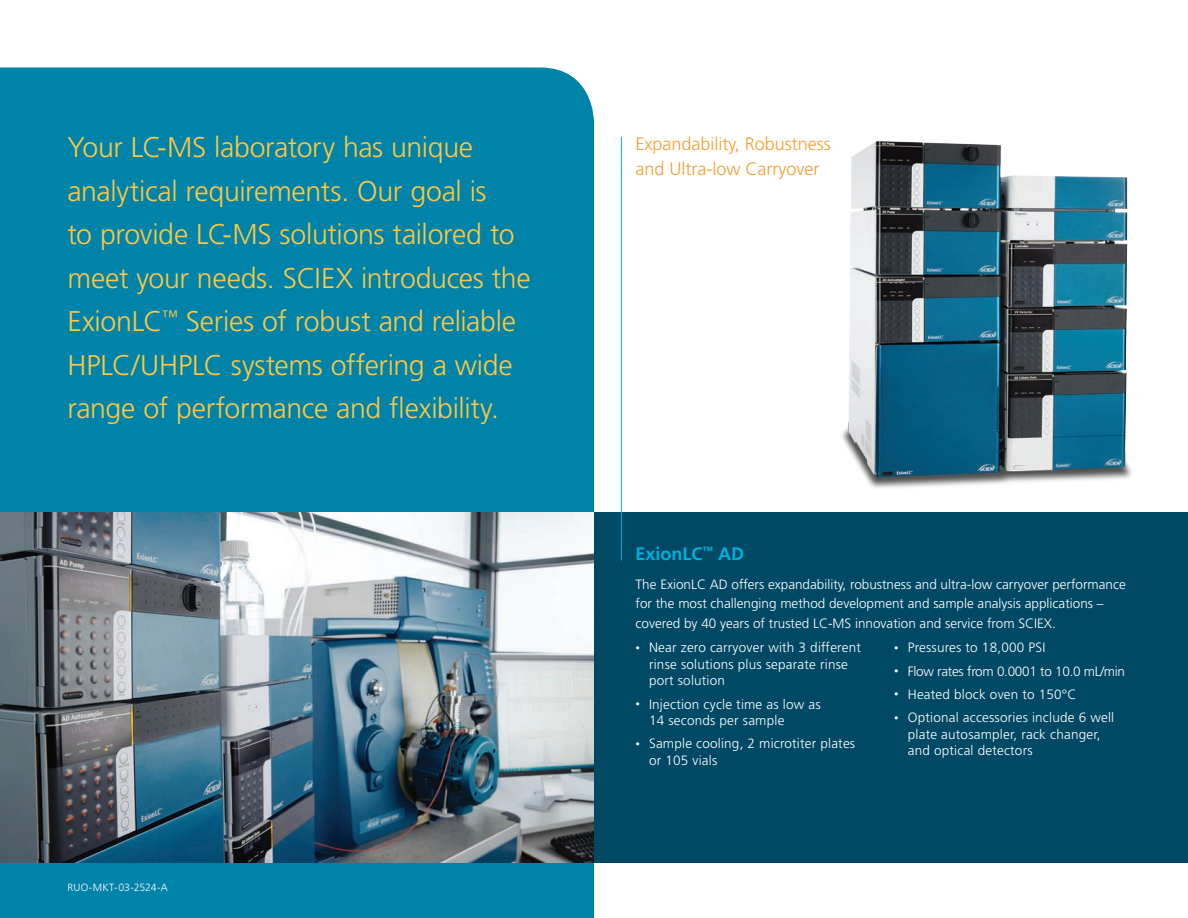
<style>
.page{position:relative;width:1188px;height:918px;background:#fff}
.page>*{position:absolute;margin:0;border:0;box-sizing:border-box;transform-origin:0 0}
.t1{font:300 28.5px/43.5px "Frutiger LT Std";letter-spacing:-.01em;color:#fec843}
.t2{font:300 18px/25.5px "Frutiger LT Std";color:#f89d31}
.t3{font:700 18px "Frutiger LT Std";color:#00aedc}
.t4{font:300 13.5px/16.5px "Frutiger LT Std";letter-spacing:.015em;color:#fff}
.t5{font:300 13.5px "Frutiger LT Std";letter-spacing:-.02em;color:#fff}
.t6{font:300 10.5px "Frutiger LT Std";letter-spacing:.005em;color:#fff}
.s1{font-size:9px}
</style>
<div class="page">
<div style="left:0;top:68px;width:594px;height:850px;background:#0083a9"></div>
<div style="left:0;top:513px;width:1188px;height:350px;background:#004964"></div>
<img style="left:842px;top:141px;width:290px;height:347px">
<img style="left:0;top:513px;width:594px;height:350px">
<hr style="left:621px;top:137px;width:1px;height:424px;background:#00aeef">
<p class="t1" style="left:67px;top:126px;width:465px">Your LC-MS laboratory has unique analytical requirements. Our goal is<br>to provide LC-MS solutions tailored to meet your needs. SCIEX introduces the ExionLC<sup>™</sup> Series of robust and reliable HPLC/UHPLC systems offering a wide range of performance and flexibility.</p>
<p class="t6" style="left:68px;top:881px;width:102px">RUO-MKT-03-2524-A</p>
<h2 class="t2" style="left:636px;top:131px;width:197px">Expandability, Robustness and Ultra-low Carryover</h2>
<h2 class="t3" style="left:636px;top:544px;width:110px">ExionLC<sup>™</sup> AD</h2>
<p class="t4" style="left:636px;top:575px;width:492px;line-height:19.5px">The ExionLC AD offers expandability, robustness and ultra-low carryover performance for the most challenging method development and sample analysis applications – covered by 40 years of trusted LC-MS innovation and service from SCIEX.</p>
<p class="t4" style="left:649px;top:640px;width:213px;text-indent:-14px"><span class="s1">•</span> Near zero carryover with 3 different rinse solutions plus separate rinse port solution</p>
<p class="t4" style="left:649px;top:696px;width:173px;text-indent:-14px"><span class="s1">•</span> Injection cycle time as low as<br>14 seconds per sample</p>
<p class="t4" style="left:649px;top:736px;width:208px;text-indent:-14px"><span class="s1">•</span> Sample cooling, 2 microtiter plates or 105 vials</p>
<p class="t4" style="left:894px;top:640px;width:153px"><span class="s1">•</span> Pressures to 18,000 PSI</p>
<p class="t5" style="left:894px;top:663px;width:232px"><span class="s1">•</span> Flow rates from 0.0001 to 10.0 mL/min</p>
<p class="t4" style="left:894px;top:686px;width:184px"><span class="s1">•</span> Heated block oven to 150°C</p>
<p class="t4" style="left:908px;top:709px;width:208px;text-indent:-14px"><span class="s1">•</span> Optional accessories include 6 well plate autosampler, rack changer, and optical detectors</p>
</div>
